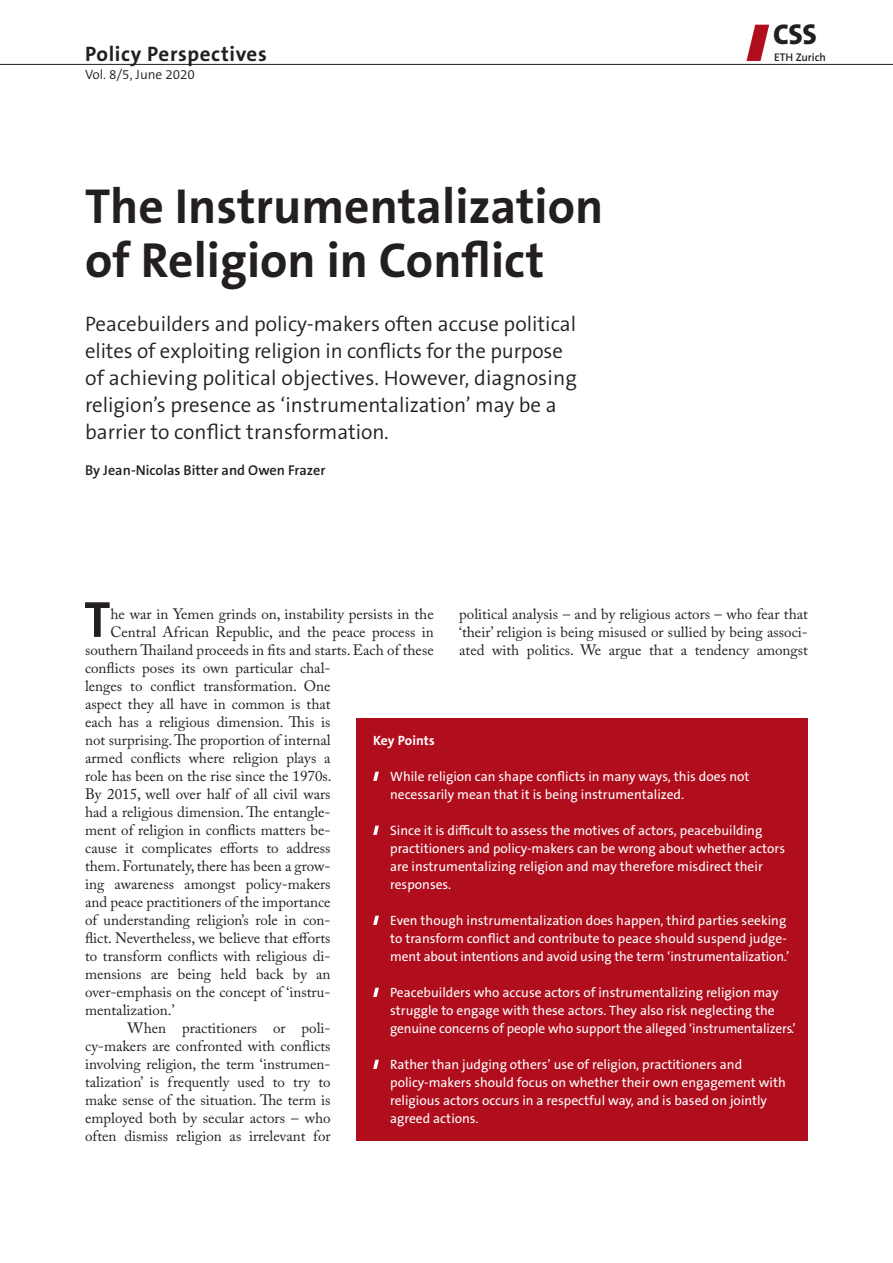
<style>
.page{position:relative;width:893px;height:1263px;background:#fff}
.page>*{position:absolute;margin:0;border:0;box-sizing:border-box;transform-origin:0 0}
.Lauftext1_Initial{font:700 51.3px "The Sans B W7";color:#231f20}
.Titel{font:700 49.5px/54px "The Sans B W7";color:#231f20}
.t1{font:800 28.8px "The Sans";color:#231f20}
.Lead{font:300 21px/27px "The Sans B W4";color:#231f20}
.Lauftext2_1_Abs{font:700 21px "The Sans B W7";letter-spacing:.03em;color:#231f20}
.Lauftext1_Initial-2{font:15px "Adobe Caslon Pro";color:#231f20}
.Lauftext3_Einzug{font:15px/18px "Adobe Caslon Pro";color:#231f20;text-align:justify}
.Autor{font:600 14.25px "The Sans B W6";color:#231f20}
.Key_Points{font:13.5px/18px "The Sans B W5 Plain";color:#fff}
.t2{font:300 13.5px "The Sans B W4";color:#231f20}
.t3{font:700 13.5px "The Sans B W7";letter-spacing:.005em;color:#fff}
.t4{font:600 11.1px "The Sans";color:#231f20}
</style>
<div class="page">
<svg style="left:746px;top:25px;width:23px;height:36px"></svg>
<hr style="left:0;top:64px;width:893px;height:1px;background:#231f20">
<div style="left:356px;top:718px;width:452px;height:423px;background:#b00d1d"></div>
<svg style="left:373px;top:772px;width:6px;height:9px"></svg>
<svg style="left:373px;top:826px;width:6px;height:9px"></svg>
<svg style="left:373px;top:916px;width:6px;height:9px"></svg>
<svg style="left:373px;top:988px;width:6px;height:9px"></svg>
<svg style="left:373px;top:1060px;width:6px;height:9px"></svg>
<p class="Lauftext2_1_Abs" style="left:85px;top:40px;width:183px">Policy Perspectives</p>
<p class="t2" style="left:85px;top:66px;width:112px">Vol. 8/5, June 2020</p>
<p class="Titel" style="left:85px;top:179px;width:520px">The Instrumentalization of Religion in Conflict</p>
<p class="Lead" style="left:85px;top:310px;width:493px">Peacebuilders and policy-makers often accuse political elites of exploiting religion in conflicts for the purpose of achieving political objectives. However, diagnosing religion’s presence as ‘instrumentalization’ may be a barrier to conflict transformation.</p>
<p class="Autor" style="left:85px;top:461px;width:242px">By Jean-Nicolas Bitter and Owen Frazer</p>
<p class="t1" style="left:773px;top:10px;width:45px">CSS</p>
<p class="t4" style="left:774px;top:48px;width:53px">ETH Zurich</p>
<p class="Lauftext1_Initial" style="left:84px;top:587px;width:28px">T</p>
<p class="Lauftext1_Initial-2" style="left:110px;top:605px;width:325px">he war in Yemen grinds on, instability persists in the</p>
<p class="Lauftext3_Einzug" style="left:459px;top:605px;width:350px">political analysis – and by religious actors – who fear that ‘their’ religion is being misused or sullied by being associ&shy;ated with politics. We argue that a tendency amongst</p>
<p class="Lauftext1_Initial-2" style="left:110px;top:623px;width:325px">Central African Republic, and the peace process in</p>
<p class="Lauftext1_Initial-2" style="left:85px;top:641px;width:350px">southern Thailand proceeds in fits and starts. Each of these</p>
<p class="Lauftext1_Initial-2" style="left:85px;top:659px;width:247px">conflicts poses its own particular chal-</p>
<p class="Lauftext1_Initial-2" style="left:85px;top:677px;width:247px">lenges to conflict transformation. One</p>
<p class="Lauftext1_Initial-2" style="left:85px;top:695px;width:247px">aspect they all have in common is that</p>
<p class="Lauftext1_Initial-2" style="left:85px;top:713px;width:247px">each has a religious dimension. This is</p>
<p class="Lauftext1_Initial-2" style="left:85px;top:731px;width:247px">not surprising. The proportion of internal</p>
<p class="Lauftext1_Initial-2" style="left:85px;top:749px;width:247px">armed conflicts where religion plays a</p>
<p class="Lauftext1_Initial-2" style="left:85px;top:767px;width:248px">role has been on the rise since the 1970s.</p>
<p class="Lauftext1_Initial-2" style="left:85px;top:785px;width:247px">By 2015, well over half of all civil wars</p>
<p class="Lauftext1_Initial-2" style="left:85px;top:803px;width:247px">had a religious dimension. The entangle-</p>
<p class="Lauftext1_Initial-2" style="left:85px;top:821px;width:247px">ment of religion in conflicts matters be-</p>
<p class="Lauftext1_Initial-2" style="left:85px;top:839px;width:247px">cause it complicates efforts to address</p>
<p class="Lauftext1_Initial-2" style="left:85px;top:857px;width:247px">them. Fortunately, there has been a grow-</p>
<p class="Lauftext1_Initial-2" style="left:85px;top:875px;width:247px">ing awareness amongst policy-makers</p>
<p class="Lauftext1_Initial-2" style="left:85px;top:893px;width:247px">and peace practitioners of the importance</p>
<p class="Lauftext1_Initial-2" style="left:85px;top:911px;width:247px">of understanding religion’s role in con-</p>
<p class="Lauftext1_Initial-2" style="left:85px;top:929px;width:247px">flict. Nevertheless, we believe that efforts</p>
<p class="Lauftext1_Initial-2" style="left:85px;top:947px;width:247px">to transform conflicts with religious di-</p>
<p class="Lauftext1_Initial-2" style="left:85px;top:965px;width:247px">mensions are being held back by an</p>
<p class="Lauftext1_Initial-2" style="left:85px;top:983px;width:247px">over-emphasis on the concept of ‘instru-</p>
<p class="Lauftext1_Initial-2" style="left:85px;top:1001px;width:91px">mentalization.’</p>
<p class="Lauftext3_Einzug" style="left:85px;top:1019px;width:247px;text-indent:43px">When practitioners or poli&shy;cy-makers are confronted with conflicts involving religion, the term ‘instrumen&shy;talization’ is frequently used to try to make sense of the situation. The term is employed both by secular actors – who often dismiss religion as irrelevant for</p>
<p class="t3" style="left:373px;top:732px;width:63px">Key Points</p>
<p class="Key_Points" style="left:390px;top:767px;width:361px">While religion can shape conflicts in many ways, this does not necessarily mean that it is being instrumentalized.</p>
<p class="Key_Points" style="left:390px;top:821px;width:396px">Since it is difficult to assess the motives of actors, peacebuilding practitioners and policy-makers can be wrong about whether actors are instrumentalizing religion and may therefore misdirect their responses.</p>
<p class="Key_Points" style="left:390px;top:911px;width:401px">Even though instrumentalization does happen, third parties seeking to transform conflict and contribute to peace should suspend judge&shy;ment about intentions and avoid using the term ‘instrumentalization.’</p>
<p class="Key_Points" style="left:390px;top:983px;width:407px">Peacebuilders who accuse actors of instrumentalizing religion may struggle to engage with these actors. They also risk neglecting the genuine concerns of people who support the alleged ‘instrumentalizers.’</p>
<p class="Key_Points" style="left:390px;top:1055px;width:397px">Rather than judging others’ use of religion, practitioners and policy-makers should focus on whether their own engagement with religious actors occurs in a respectful way, and is based on jointly agreed actions.</p>
</div>
